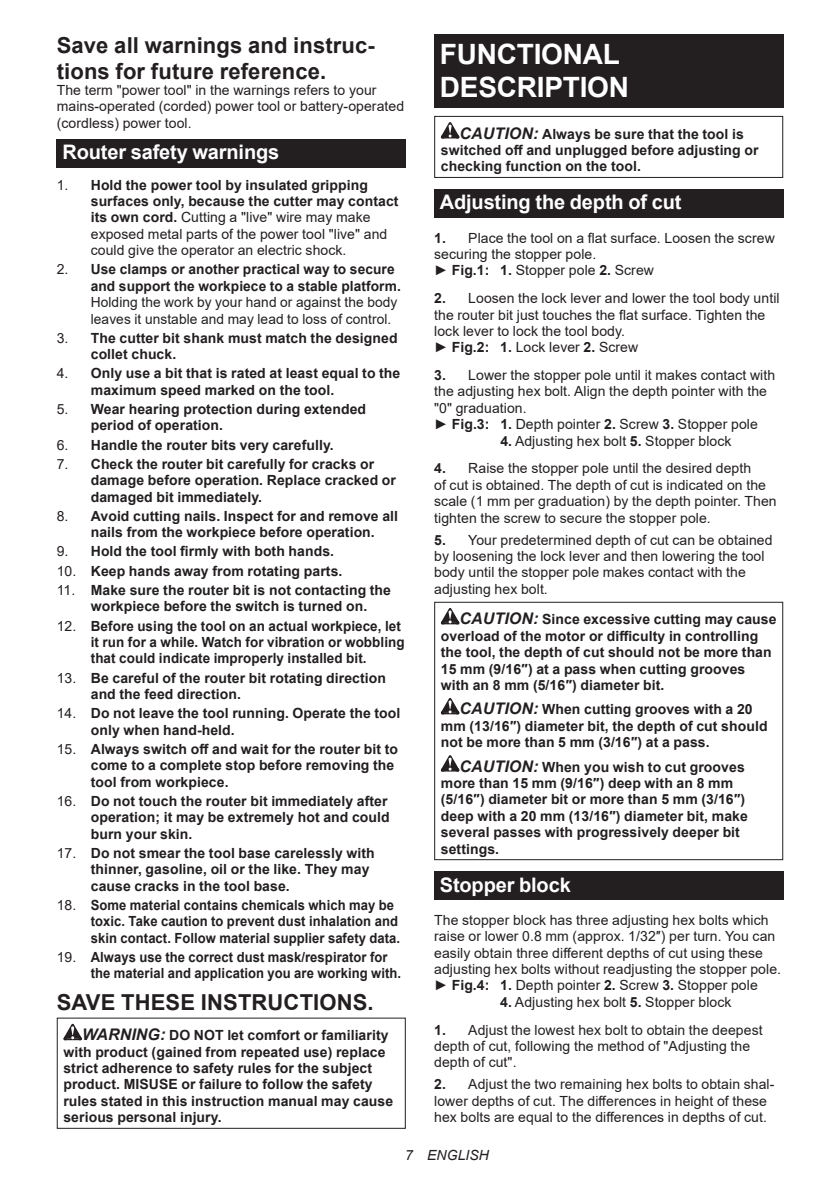
<style>
.page{position:relative;width:840px;height:1191px;background:#fff}
.page>*{position:absolute;margin:0;border:0;box-sizing:border-box;transform-origin:0 0}
.t1{font:700 28px/32.8px "Arial";letter-spacing:-.01em;color:#fff}
.t2{font:700 22px/25.8px "Arial";letter-spacing:.005em;color:#231f20}
.t3{font:700 20px "Arial";letter-spacing:-.01em;color:#fff}
.t4{font:700 14px/16.4px "Arial";letter-spacing:.005em;color:#231f20}
.t5{font:14px/16.4px "Arial";letter-spacing:.005em;color:#231f20}
.t6{font:700 14px/16.4px "Arial";letter-spacing:.005em;color:#231f20;scale:.93 1}
.t7{font:700 14px/16.4px "Arial";letter-spacing:.005em;color:#231f20;scale:.96 1}
.t8{font:italic 14px "Arial";letter-spacing:.005em;color:#231f20}
.s1{font-weight:700}
.s2{font-weight:400}
.s3{font-style:italic;font-size:16px}
</style>
<div class="page">
<div style="left:57px;top:139px;width:348px;height:29px;background:#231f20"></div>
<svg style="left:63px;top:1023px;width:19px;height:17px"></svg>
<div style="left:434px;top:34px;width:348px;height:74px;background:#231f20"></div>
<svg style="left:440px;top:122px;width:19px;height:16px"></svg>
<div style="left:434px;top:116px;width:348px;height:62px;border:1px solid #231f20"></div>
<div style="left:434px;top:189px;width:348px;height:29px;background:#231f20"></div>
<svg style="left:440px;top:608px;width:19px;height:16px"></svg>
<svg style="left:440px;top:698px;width:19px;height:16px"></svg>
<svg style="left:440px;top:755px;width:19px;height:16px"></svg>
<div style="left:434px;top:602px;width:348px;height:258px;border:1px solid #231f20"></div>
<div style="left:434px;top:871px;width:348px;height:29px;background:#231f20"></div>
<h2 class="t2" style="left:57px;top:33px;width:319px">Save all warnings and instruc&shy;tions for future reference.</h2>
<p class="t5" style="left:57px;top:82px;width:349px">The term "power tool" in the warnings refers to your mains-operated (corded) power tool or battery-operated (cordless) power tool.</p>
<h3 class="t3" style="left:62px;top:138px;width:218px">Router safety warnings</h3>
<p class="t5" style="left:91px;top:176px;width:309px;text-indent:-34px">1. <span class="s1">Hold the power tool by insulated gripping surfaces only, because the cutter may contact its own cord.</span> Cutting a "live" wire may make exposed metal parts of the power tool "live" and could give the operator an electric shock.</p>
<p class="t4" style="left:91px;top:261px;width:311px;text-indent:-34px"><span class="s2">2.</span> Use clamps or another practical way to secure and support the workpiece to a stable platform.</p>
<p class="t5" style="left:91px;top:294px;width:308px">Holding the work by your hand or against the body leaves it unstable and may lead to loss of control.</p>
<p class="t4" style="left:91px;top:330px;width:308px;text-indent:-34px"><span class="s2">3.</span> The cutter bit shank must match the designed collet chuck.</p>
<p class="t4" style="left:91px;top:365px;width:311px;text-indent:-34px"><span class="s2">4.</span> Only use a bit that is rated at least equal to the maximum speed marked on the tool.</p>
<p class="t4" style="left:91px;top:401px;width:277px;text-indent:-34px"><span class="s2">5.</span> Wear hearing protection during extended period of operation.</p>
<p class="t4" style="left:57px;top:437px;width:278px"><span class="s2">6.</span> Handle the router bits very carefully.</p>
<p class="t4" style="left:91px;top:456px;width:306px;text-indent:-34px"><span class="s2">7.</span> Check the router bit carefully for cracks or damage before operation. Replace cracked or damaged bit immediately.</p>
<p class="t4" style="left:91px;top:508px;width:308px;text-indent:-34px"><span class="s2">8.</span> Avoid cutting nails. Inspect for and remove all nails from the workpiece before operation.</p>
<p class="t4" style="left:57px;top:543px;width:279px"><span class="s2">9.</span> Hold the tool firmly with both hands.</p>
<p class="t4" style="left:57px;top:563px;width:287px"><span class="s2">10.</span> Keep hands away from rotating parts.</p>
<p class="t4" style="left:91px;top:582px;width:301px;text-indent:-34px"><span class="s2">11.</span> Make sure the router bit is not contacting the workpiece before the switch is turned on.</p>
<p class="t7" style="left:91px;top:617px;width:328px;text-indent:-34px"><span class="s2">12.</span> Before using the tool on an actual workpiece, let it run for a while. Watch for vibration or wobbling that could indicate improperly installed bit.</p>
<p class="t4" style="left:91px;top:669px;width:296px;text-indent:-34px"><span class="s2">13.</span> Be careful of the router bit rotating direction and the feed direction.</p>
<p class="t4" style="left:91px;top:705px;width:311px;text-indent:-34px"><span class="s2">14.</span> Do not leave the tool running. Operate the tool only when hand-held.</p>
<p class="t4" style="left:91px;top:741px;width:309px;text-indent:-34px"><span class="s2">15.</span> Always switch off and wait for the router bit to come to a complete stop before removing the tool from workpiece.</p>
<p class="t4" style="left:91px;top:792px;width:300px;text-indent:-34px"><span class="s2">16.</span> Do not touch the router bit immediately after operation; it may be extremely hot and could burn your skin.</p>
<p class="t4" style="left:91px;top:844px;width:285px;text-indent:-34px"><span class="s2">17.</span> Do not smear the tool base carelessly with thinner, gasoline, oil or the like. They may cause cracks in the tool base.</p>
<p class="t6" style="left:91px;top:896px;width:334px;text-indent:-34px"><span class="s2">18.</span> Some material contains chemicals which may be toxic. Take caution to prevent dust inhalation and skin contact. Follow material supplier safety data.</p>
<p class="t6" style="left:91px;top:948px;width:335px;text-indent:-34px"><span class="s2">19.</span> Always use the correct dust mask/respirator for the material and application you are working with.</p>
<h2 class="t2" style="left:57px;top:989px;width:318px">SAVE THESE INSTRUCTIONS.</h2>
<p class="t4" style="left:63px;top:1027px;width:331px;text-indent:19px"><span class="s3">WARNING:</span> DO NOT let comfort or familiarity with product (gained from repeated use) replace strict adherence to safety rules for the subject product. MISUSE or failure to follow the safety rules stated in this instruction manual may cause serious personal injury.</p>
<h1 class="t1" style="left:439px;top:38px;width:191px">FUNCTIONAL<br>DESCRIPTION</h1>
<p class="t4" style="left:440px;top:125px;width:319px;text-indent:19px"><span class="s3">CAUTION:</span> Always be sure that the tool is switched off and unplugged before adjusting or checking function on the tool.</p>
<h3 class="t3" style="left:439px;top:188px;width:243px">Adjusting the depth of cut</h3>
<p class="t5" style="left:434px;top:229px;width:342px"><span class="s1">1.</span> Place the tool on a flat surface. Loosen the screw securing the stopper pole.<br>► <span class="s1">Fig.1: 1.</span> Stopper pole <span class="s1">2.</span> Screw</p>
<p class="t5" style="left:434px;top:290px;width:347px"><span class="s1">2.</span> Loosen the lock lever and lower the tool body until the router bit just touches the flat surface. Tighten the lock lever to lock the tool body.<br>► <span class="s1">Fig.2: 1.</span> Lock lever <span class="s1">2.</span> Screw</p>
<p class="t5" style="left:434px;top:367px;width:342px"><span class="s1">3.</span> Lower the stopper pole until it makes contact with the adjusting hex bolt. Align the depth pointer with the "0" graduation.<br>► <span class="s1">Fig.3: 1.</span> Depth pointer <span class="s1">2.</span> Screw <span class="s1">3.</span> Stopper pole</p>
<p class="t5" style="left:500px;top:432px;width:232px"><span class="s1">4.</span> Adjusting hex bolt <span class="s1">5.</span> Stopper block</p>
<p class="t5" style="left:434px;top:460px;width:344px"><span class="s1">4.</span> Raise the stopper pole until the desired depth<br>of cut is obtained. The depth of cut is indicated on the scale (1 mm per graduation) by the depth pointer. Then tighten the screw to secure the stopper pole.</p>
<p class="t5" style="left:434px;top:531px;width:340px"><span class="s1">5.</span> Your predetermined depth of cut can be obtained by loosening the lock lever and then lowering the tool body until the stopper pole makes contact with the adjusting hex bolt.</p>
<p class="t4" style="left:440px;top:611px;width:337px;text-indent:19px"><span class="s3">CAUTION:</span> Since excessive cutting may cause overload of the motor or difficulty in controlling the tool, the depth of cut should not be more than 15 mm (9/16″) at a pass when cutting grooves with an 8 mm (5/16″) diameter bit.</p>
<p class="t4" style="left:440px;top:701px;width:328px;text-indent:19px"><span class="s3">CAUTION:</span> When cutting grooves with a 20 mm (13/16″) diameter bit, the depth of cut should not be more than 5 mm (3/16″) at a pass.</p>
<p class="t4" style="left:440px;top:758px;width:308px;text-indent:19px"><span class="s3">CAUTION:</span> When you wish to cut grooves more than 15 mm (9/16″) deep with an 8 mm (5/16″) diameter bit or more than 5 mm (3/16″) deep with a 20 mm (13/16″) diameter bit, make several passes with progressively deeper bit settings.</p>
<h3 class="t3" style="left:439px;top:870px;width:132px">Stopper block</h3>
<p class="t5" style="left:434px;top:911px;width:348px">The stopper block has three adjusting hex bolts which raise or lower 0.8 mm (approx. 1/32″) per turn. You can easily obtain three different depths of cut using these adjusting hex bolts without readjusting the stopper pole. ► <span class="s1">Fig.4: 1.</span> Depth pointer <span class="s1">2.</span> Screw <span class="s1">3.</span> Stopper pole</p>
<p class="t5" style="left:500px;top:993px;width:232px"><span class="s1">4.</span> Adjusting hex bolt <span class="s1">5.</span> Stopper block</p>
<p class="t5" style="left:434px;top:1021px;width:330px"><span class="s1">1.</span> Adjust the lowest hex bolt to obtain the deepest depth of cut, following the method of "Adjusting the depth of cut".</p>
<p class="t5" style="left:434px;top:1076px;width:341px"><span class="s1">2.</span> Adjust the two remaining hex bolts to obtain shal&shy;lower depths of cut. The differences in height of these hex bolts are equal to the differences in depths of cut.</p>
<p class="t8" style="left:405px;top:1146px;width:85px">7 ENGLISH</p>
</div>
